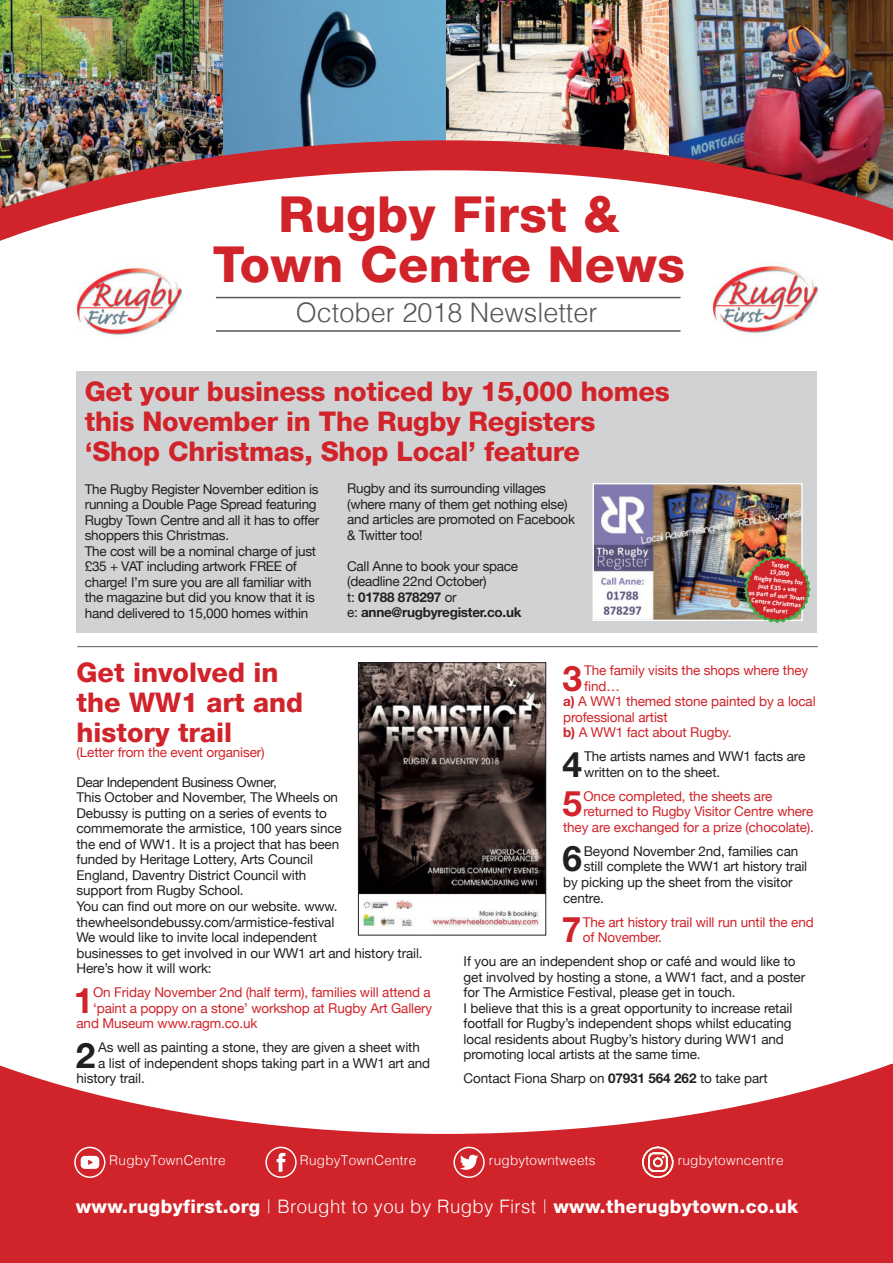
<style>
.page{position:relative;width:893px;height:1263px;background:#fff}
.page>*{position:absolute;margin:0;border:0;box-sizing:border-box;transform-origin:0 0}
.t1{font:800 49.5px/49.5px "Helvetica Neue";letter-spacing:.01em;color:#d1232a;text-align:center}
.t2{font:700 35.25px "Helvetica Neue";color:#d1232a}
.t3{font:700 35.25px "Helvetica Neue";color:#231f20}
.t4{font:800 27px/30px "Helvetica Neue";letter-spacing:-.01em;color:#d1232a}
.t5{font:300 27px "Helvetica";color:#57585a}
.t6{font:800 18.6px "Helvetica Neue";letter-spacing:.02em;color:#fff}
.t7{font:13.5px/15.5px "Helvetica Neue";letter-spacing:-.01em;color:#231f20}
.t8{font:13.5px/15.6px "Helvetica Neue";letter-spacing:-.01em;color:#d1232a}
.t9{font:300 13.5px "Helvetica";letter-spacing:.02em;color:#fff}
.t10{font:700 7.05px/7.6px "Calibri";color:#fff;text-align:center}
.s1{font-weight:700}
.s2{font-weight:100;font-stretch:expanded}
.s3{font-family:"Helvetica";font-weight:300}
</style>
<div class="page">
<img style="left:0;top:0;width:223px;height:140px">
<img style="left:223px;top:0;width:447px;height:140px">
<img style="left:670px;top:0;width:223px;height:140px">
<svg style="left:0;top:140px;width:893px;height:234px"></svg>
<hr style="left:77px;top:646px;width:741px;height:1px;background:#57585a">
<div style="left:76px;top:371px;width:740px;height:262px;background:#d1d2d4"></div>
<hr style="left:216px;top:330px;width:464px;height:2px;background:#57585a">
<hr style="left:216px;top:297px;width:464px;height:1px;background:#57585a">
<img style="left:74px;top:260px;width:111px;height:84px">
<img style="left:710px;top:258px;width:111px;height:84px">
<svg style="left:0;top:1063px;width:893px;height:200px;fill:#d1232a"></svg>
<div style="left:74px;top:1147px;width:31px;height:31px;border:1px solid #fff;border-radius:50%"></div>
<svg style="left:81px;top:1156px;width:18px;height:13px"></svg>
<div style="left:265px;top:1147px;width:32px;height:31px;border:1px solid #fff;border-radius:50%"></div>
<svg style="left:277px;top:1153px;width:8px;height:19px"></svg>
<div style="left:453px;top:1147px;width:32px;height:31px;border:1px solid #fff;border-radius:50%"></div>
<svg style="left:460px;top:1155px;width:18px;height:16px"></svg>
<svg style="left:642px;top:1147px;width:31px;height:31px"></svg>
<img style="left:595px;top:485px;width:206px;height:134px">
<div style="left:593px;top:483px;width:210px;height:138px;border:1px solid #fff"></div>
<svg style="left:744px;top:555px;width:67px;height:68px;background:#bb564c"></svg>
<img style="left:360px;top:664px;width:184px;height:264px">
<div style="left:358px;top:662px;width:188px;height:273px;border:1px solid #231f20"></div>
<h1 class="t1" style="left:213px;top:190px;width:474px">Rugby First &amp;<br>Town Centre News</h1>
<h3 class="t5" style="left:296px;top:290px;width:303px">October 2018 Newsletter</h3>
<h3 class="t4" style="left:85px;top:377px;width:586px">Get your business noticed by 15,000 homes this November in The Rugby Registers ‘Shop Christmas, Shop Local’ feature</h3>
<p class="t7" style="left:85px;top:481px;width:236px">The Rugby Register November edition is running a Double Page Spread featuring Rugby Town Centre and all it has to offer shoppers this Christmas.<br>The cost will be a nominal charge of just £35 + VAT including artwork FREE of charge! I’m sure you are all familiar with the magazine but did you know that it is hand delivered to 15,000 homes within</p>
<p class="t7" style="left:347px;top:480px;width:229px">Rugby and its surrounding villages (where many of them get nothing else) and articles are promoted on Facebook &amp; Twitter too!</p>
<p class="t7" style="left:347px;top:558px;width:176px">Call Anne to book your space (deadline 22nd October)<br>t: <span class="s1">01788 878297</span> or<br>e: <span class="s1">anne@rugbyregister.co.uk</span></p>
<p class="t10" style="left:752px;top:558px;width:58px;rotate:6deg">Target<br>15,000<br>Rugby homes for just £35 + vat<br>as part of our Town<br>Centre Christmas<br>Feature!</p>
<h3 class="t4" style="left:77px;top:657px;width:228px">Get involved in the WW1 art and history trail</h3>
<p class="t8" style="left:77px;top:745px;width:190px">(Letter from the event organiser)</p>
<p class="t7" style="left:77px;top:774px;width:348px">Dear Independent Business Owner,<br>This October and November, The Wheels on<br>Debussy is putting on a series of events to<br>commemorate the armistice, 100 years since<br>the end of WW1. It is a project that has been<br>funded by Heritage Lottery, Arts Council<br>England, Daventry District Council with<br>support from Rugby School.<br>You can find out more on our website. www. thewheelsondebussy.com/armistice-festival<br>We would like to invite local independent<br>businesses to get involved in our WW1 art and history trail.<br>Here’s how it will work:</p>
<h2 class="t2" style="left:74px;top:972px;width:21px">1</h2>
<p class="t8" style="left:93px;top:984px;width:339px">On Friday November 2nd (half term), families will attend a</p>
<p class="t8" style="left:93px;top:1000px;width:341px">‘paint a poppy on a stone’ workshop at Rugby Art Gallery</p>
<p class="t8" style="left:77px;top:1015px;width:183px">and Museum www.ragm.co.uk</p>
<h2 class="t3" style="left:76px;top:1027px;width:21px">2</h2>
<p class="t7" style="left:98px;top:1039px;width:323px">As well as painting a stone, they are given a sheet with</p>
<p class="t7" style="left:98px;top:1055px;width:333px">a list of independent shops taking part in a WW1 art and</p>
<p class="t7" style="left:77px;top:1070px;width:70px">history trail.</p>
<h2 class="t2" style="left:562px;top:650px;width:21px">3</h2>
<p class="t8" style="left:584px;top:662px;width:226px">The family visits the shops where they</p>
<p class="t8" style="left:584px;top:678px;width:37px">find…</p>
<p class="t8" style="left:563px;top:693px;width:254px"><span class="s1">a)</span> A WW1 themed stone painted by a local</p>
<p class="t8" style="left:563px;top:709px;width:106px">professional artist</p>
<p class="t8" style="left:563px;top:724px;width:170px"><span class="s1">b)</span> A WW1 fact about Rugby.</p>
<h2 class="t3" style="left:563px;top:737px;width:21px">4</h2>
<p class="t7" style="left:584px;top:748px;width:222px">The artists names and WW1 facts are written on to the sheet.</p>
<h2 class="t2" style="left:562px;top:776px;width:21px">5</h2>
<p class="t8" style="left:583px;top:788px;width:190px">Once completed, the sheets are</p>
<p class="t8" style="left:583px;top:803px;width:231px">returned to Rugby Visitor Centre where</p>
<p class="t8" style="left:563px;top:819px;width:252px">they are exchanged for a prize (chocolate).</p>
<h2 class="t3" style="left:562px;top:831px;width:21px">6</h2>
<p class="t7" style="left:584px;top:843px;width:216px">Beyond November 2nd, families can</p>
<p class="t7" style="left:584px;top:859px;width:225px">still complete the WW1 art history trail</p>
<p class="t7" style="left:563px;top:874px;width:231px">by picking up the sheet from the visitor</p>
<p class="t7" style="left:563px;top:890px;width:42px">centre.</p>
<h2 class="t2" style="left:562px;top:902px;width:21px">7</h2>
<p class="t8" style="left:583px;top:914px;width:232px">The art history trail will run until the end of November.</p>
<p class="t7" style="left:464px;top:953px;width:343px">If you are an independent shop or café and would like to get involved by hosting a stone, a WW1 fact, and a poster for The Armistice Festival, please get in touch.<br>I believe that this is a great opportunity to increase retail footfall for Rugby’s independent shops whilst educating local residents about Rugby’s history during WW1 and promoting local artists at the same time.</p>
<p class="t7" style="left:464px;top:1070px;width:306px">Contact Fiona Sharp on <span class="s1">07931 564 262</span> to take part</p>
<p class="t9" style="left:109px;top:1149px;width:118px">RugbyTownCentre</p>
<p class="t9" style="left:300px;top:1149px;width:118px">RugbyTownCentre</p>
<p class="t9" style="left:489px;top:1149px;width:108px">rugbytowntweets</p>
<p class="t9" style="left:678px;top:1149px;width:107px">rugbytowncentre</p>
<h3 class="t6" style="left:76px;top:1195px;width:724px">www.rugbyfirst.org <span class="s2">|</span> <span class="s3">Brought to you by Rugby First</span> <span class="s2">|</span> www.therugbytown.co.uk</h3>
</div>
